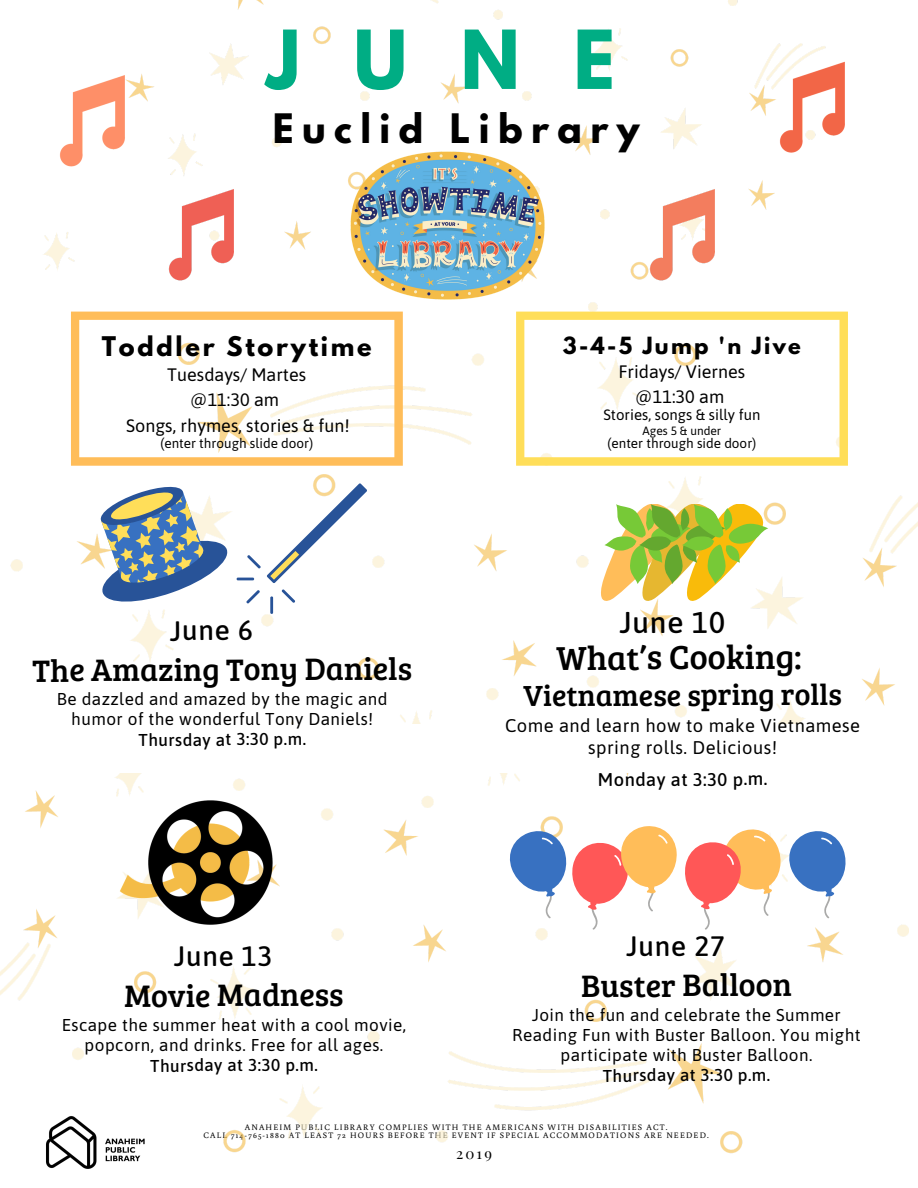
<style>
.page{position:relative;width:918px;height:1188px;background:#fff}
.page>*{position:absolute;margin:0;border:0;box-sizing:border-box;transform-origin:0 0}
.t1{font:700 72px "League Spartan";color:#00ad84}
.t2{font:700 36px "League Spartan";letter-spacing:.235em;color:#000}
.t3{font:34.2px "Bree Serif";letter-spacing:-.01em;color:#000}
.t4{font:31.95px "Bree Serif";letter-spacing:-.01em;color:#000}
.t5{font:30px "Bree Serif";letter-spacing:-.01em;color:#000}
.t6{font:500 30px "Asap";letter-spacing:.02em;color:#000}
.t7{font:500 28.05px "Asap";letter-spacing:.02em;color:#000}
.t8{font:700 24px "League Spartan";letter-spacing:.115em;color:#000}
.t9{font:700 21px "League Spartan";letter-spacing:.115em;color:#000}
.t10{font:18.3px/21.3px "Asap";letter-spacing:.025em;color:#000;text-align:center}
.t11{font:500 18.3px "Asap";letter-spacing:.02em;color:#000}
.t12{font:18px/24.8px "Asap";color:#000;text-align:center}
.t13{font:17.1px/19.8px "Asap";letter-spacing:.025em;color:#000;text-align:center}
.t14{font:500 17.1px "Asap";letter-spacing:.02em;color:#000}
.t15{font:15px "Asap";color:#000}
.t16{font:15px "Playfair Display";color:#000}
.t17{font:13.5px "Asap";color:#000}
.t18{font:12px "Asap";color:#000}
.t19{font:8.4px/8.9px "Buenard";letter-spacing:.145em;color:#000;text-align:center}
</style>
<div class="page">
<img style="left:11px;top:353px;width:907px;height:371px">
<img style="left:43px;top:0;width:805px;height:312px">
<svg style="left:71px;top:312px;width:332px;height:154px"></svg>
<svg style="left:516px;top:312px;width:332px;height:154px"></svg>
<img style="left:0;top:773px;width:908px;height:381px">
<img style="left:33px;top:1108px;width:128px;height:61px">
<img style="left:335px;top:139px;width:216px;height:187px">
<img style="left:43px;top:13px;width:179px;height:198px">
<img style="left:71px;top:128px;width:261px;height:198px">
<img style="left:551px;top:128px;width:261px;height:198px">
<img style="left:682px;top:0;width:166px;height:198px">
<svg style="left:601px;top:504px;width:167px;height:99px"></svg>
<svg style="left:95px;top:479px;width:272px;height:135px"></svg>
<img style="left:42px;top:773px;width:319px;height:210px">
<svg style="left:508px;top:826px;width:340px;height:104px"></svg>
<h1 class="t1" style="left:266px;top:24px;width:350px">JUNE</h1>
<h2 class="t2" style="left:273px;top:110px;width:368px">Euclid Library</h2>
<h3 class="t8" style="left:102px;top:334px;width:271px">Toddler Storytime</h3>
<p class="t12" style="left:167px;top:362px;width:140px">Tuesdays/ Martes @11:30 am</p>
<p class="t12" style="left:126px;top:413px;width:225px">Songs, rhymes, stories &amp; fun!</p>
<p class="t17" style="left:160px;top:436px;width:154px">(enter through slide door)</p>
<h3 class="t7" style="left:170px;top:614px;width:84px">June 6</h3>
<h3 class="t4" style="left:32px;top:646px;width:382px">The Amazing Tony Daniels</h3>
<p class="t13" style="left:57px;top:689px;width:332px">Be dazzled and amazed by the magic and humor of the wonderful Tony Daniels!</p>
<p class="t14" style="left:139px;top:730px;width:169px">Thursday at 3:30 p.m.</p>
<h3 class="t7" style="left:174px;top:940px;width:100px">June 13</h3>
<h3 class="t4" style="left:124px;top:972px;width:221px">Movie Madness</h3>
<p class="t13" style="left:62px;top:1015px;width:346px">Escape the summer heat with a cool movie, popcorn, and drinks. Free for all ages.</p>
<p class="t14" style="left:150px;top:1055px;width:169px">Thursday at 3:30 p.m.</p>
<p class="t9" style="left:563px;top:335px;width:240px">3-4-5 Jump 'n Jive</p>
<p class="t12" style="left:619px;top:359px;width:128px">Fridays/ Viernes @11:30 am</p>
<p class="t18" style="left:643px;top:424px;width:80px">Ages 5 &amp; under</p>
<p class="t17" style="left:607px;top:436px;width:150px">(enter through side door)</p>
<p class="t15" style="left:603px;top:406px;width:158px">Stories, songs &amp; silly fun</p>
<h3 class="t6" style="left:620px;top:605px;width:107px">June 10</h3>
<h3 class="t3" style="left:556px;top:632px;width:247px">What’s Cooking:</h3>
<h3 class="t5" style="left:524px;top:673px;width:320px">Vietnamese spring rolls</h3>
<p class="t10" style="left:505px;top:715px;width:357px">Come and learn how to make Vietnamese spring rolls. Delicious!</p>
<p class="t11" style="left:598px;top:769px;width:171px">Monday at 3:30 p.m.</p>
<h3 class="t7" style="left:627px;top:930px;width:100px">June 27</h3>
<h3 class="t4" style="left:581px;top:962px;width:213px">Buster Balloon</h3>
<p class="t13" style="left:512px;top:1005px;width:350px">Join the fun and celebrate the Summer<br>Reading Fun with Buster Balloon. You might participate with Buster Balloon.</p>
<p class="t14" style="left:603px;top:1065px;width:169px">Thursday at 3:30 p.m.</p>
<p class="t19" style="left:204px;top:1122px;width:507px">ANAHEIM PUBLIC LIBRARY COMPLIES WITH THE AMERICANS WITH DISABILITIES ACT.<br>CALL 714-765-1880 AT LEAST 72 HOURS BEFORE THE EVENT IF SPECIAL ACCOMMODATIONS ARE NEEDED.</p>
<p class="t16" style="left:456px;top:1142px;width:37px">2019</p>
</div>
